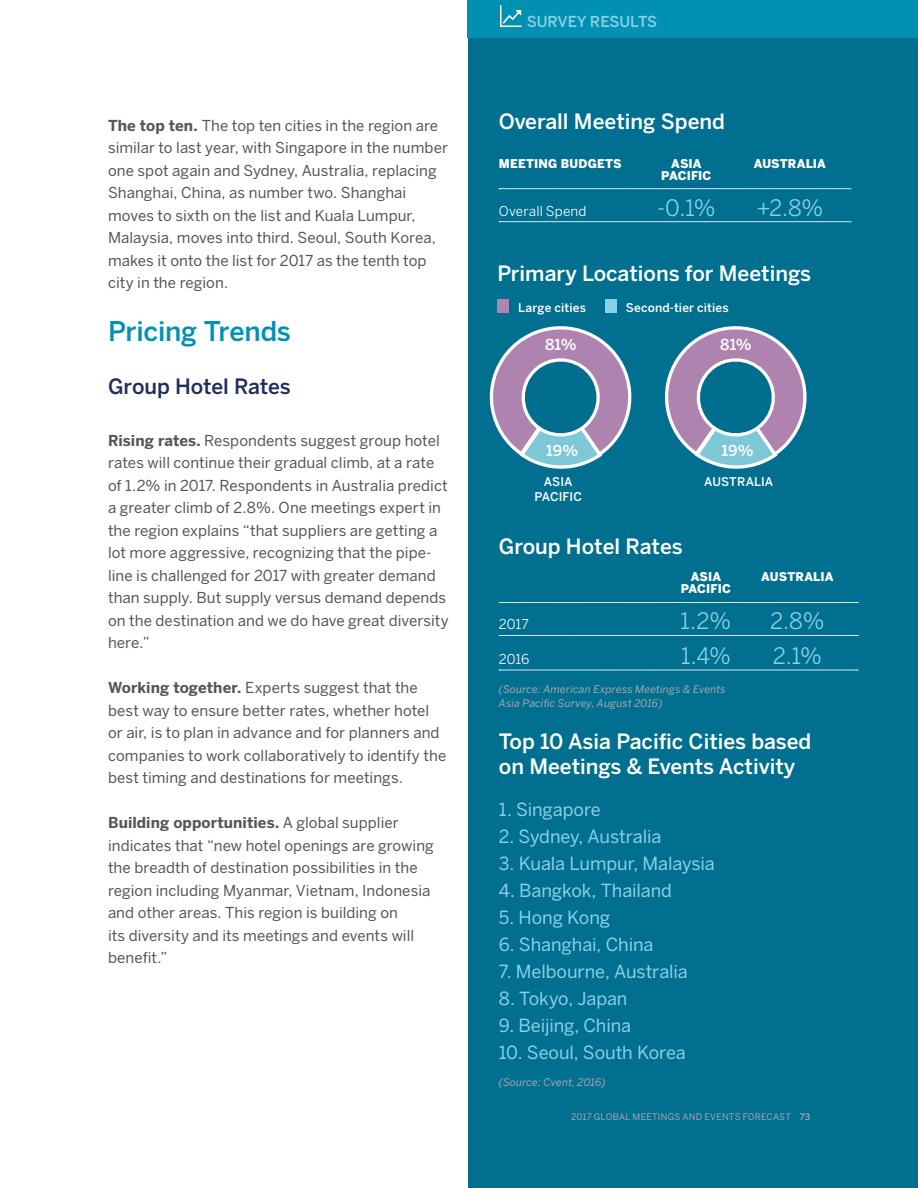
<style>
.page{position:relative;width:918px;height:1188px;background:#fff}
.page>*{position:absolute;margin:0;border:0;box-sizing:border-box;transform-origin:0 0}
.t1{font:500 27px "Benton Sans";letter-spacing:-.01em;color:#0091b2}
.t2{font:22.5px "Benton Sans";color:#8bd1e5}
.t3{font:500 21px/25.2px "Benton Sans";color:#fff}
.t4{font:500 21px "Benton Sans";letter-spacing:-.005em;color:#212e5f}
.t5{font:18px "Benton Sans";letter-spacing:-.005em;color:#8bd1e5}
.t6{font:15px/22.5px "Benton Sans";color:#55565a}
.t7{font:500 15px "Benton Sans";letter-spacing:-.015em;color:#8bd1e5}
.t8{font:500 15px "Benton Sans";letter-spacing:.01em;color:#fff}
.t9{font:13.5px "Benton Sans";letter-spacing:.01em;color:#fff}
.t10{font:900 12px "Benton Sans";letter-spacing:.005em;color:#fff}
.t11{font:500 12px/14.4px "Benton Sans";letter-spacing:.01em;color:#fff;text-align:center}
.t12{font:italic 10.5px/13.5px "Benton Sans";letter-spacing:.015em;color:#aaa8aa}
.t13{font:9px "Benton Sans";letter-spacing:.02em;color:#aaa8aa}
.s1{font-weight:700}
.s2{font-weight:500}
</style>
<div class="page">
<div style="left:468px;top:0;width:450px;height:1188px;background:#006f90"></div>
<svg style="left:499px;top:188px;width:352px;height:1px"></svg>
<svg style="left:499px;top:221px;width:352px;height:1px"></svg>
<svg style="left:499px;top:602px;width:359px;height:1px"></svg>
<svg style="left:499px;top:635px;width:359px;height:1px"></svg>
<svg style="left:499px;top:670px;width:359px;height:1px"></svg>
<div style="left:497px;top:299px;width:11px;height:13px;background:#af84b1"></div>
<div style="left:606px;top:299px;width:11px;height:13px;background:#8bd1e5"></div>
<svg style="left:489px;top:326px;width:143px;height:143px"></svg>
<svg style="left:665px;top:326px;width:142px;height:143px"></svg>
<div style="left:468px;top:0;width:450px;height:38px;background:#0091b2"></div>
<svg style="left:500px;top:5px;width:22px;height:22px"></svg>
<p class="t6" style="left:108px;top:115px;width:342px"><span class="s1">The top ten.</span> The top ten cities in the region are similar to last year, with Singapore in the number one spot again and Sydney, Australia, replacing Shanghai, China, as number two. Shanghai moves to sixth on the list and Kuala Lumpur, Malaysia, moves into third. Seoul, South Korea, makes it onto the list for 2017 as the tenth top city in the region.</p>
<h1 class="t1" style="left:108px;top:320px;width:185px">Pricing Trends</h1>
<h3 class="t4" style="left:108px;top:378px;width:184px">Group Hotel Rates</h3>
<p class="t6" style="left:108px;top:430px;width:342px"><span class="s1">Rising rates.</span> Respondents suggest group hotel rates will continue their gradual climb, at a rate of 1.2% in 2017. Respondents in Australia predict a greater climb of 2.8%. One meetings expert in the region explains “that suppliers are getting a lot more aggressive, recognizing that the pipe&shy;line is challenged for 2017 with greater demand than supply. But supply versus demand depends on the destination and we do have great diversity here.”</p>
<p class="t6" style="left:108px;top:677px;width:340px"><span class="s1">Working together.</span> Experts suggest that the best way to ensure better rates, whether hotel or air, is to plan in advance and for planners and companies to work collaboratively to identify the best timing and destinations for meetings.</p>
<p class="t6" style="left:108px;top:812px;width:327px"><span class="s1">Building opportunities.</span> A global supplier indicates that “new hotel openings are growing the breadth of destination possibilities in the region including Myanmar, Vietnam, Indonesia and other areas. This region is building on<br>its diversity and its meetings and events will benefit.”</p>
<p class="t7" style="left:527px;top:16px;width:132px">SURVEY RESULTS</p>
<h3 class="t3" style="left:499px;top:110px;width:228px">Overall Meeting Spend</h3>
<p class="t10" style="left:499px;top:159px;width:124px">MEETING BUDGETS</p>
<p class="t10" style="left:671px;top:159px;width:32px">ASIA</p>
<p class="t10" style="left:754px;top:159px;width:74px">AUSTRALIA</p>
<p class="t10" style="left:661px;top:171px;width:52px">PACIFIC</p>
<p class="t9" style="left:499px;top:205px;width:89px">Overall Spend</p>
<h2 class="t2" style="left:657px;top:198px;width:60px">-0.1%</h2>
<h2 class="t2" style="left:756px;top:198px;width:69px">+2.8%</h2>
<h3 class="t3" style="left:497px;top:262px;width:315px">Primary Locations for Meetings</h3>
<p class="t11" style="left:518px;top:301px;width:69px">Large cities</p>
<p class="t11" style="left:626px;top:301px;width:104px">Second-tier cities</p>
<p class="t8" style="left:545px;top:338px;width:33px">81%</p>
<p class="t8" style="left:720px;top:338px;width:33px">81%</p>
<p class="t8" style="left:546px;top:444px;width:34px">19%</p>
<p class="t11" style="left:534px;top:475px;width:49px">ASIA<br>PACIFIC</p>
<h3 class="t3" style="left:499px;top:535px;width:185px">Group Hotel Rates</h3>
<p class="t8" style="left:721px;top:444px;width:34px">19%</p>
<p class="t11" style="left:704px;top:475px;width:71px">AUSTRALIA</p>
<p class="t10" style="left:691px;top:572px;width:32px">ASIA</p>
<p class="t10" style="left:761px;top:572px;width:74px">AUSTRALIA</p>
<p class="t10" style="left:681px;top:584px;width:52px">PACIFIC</p>
<p class="t9" style="left:499px;top:619px;width:31px">2017</p>
<h2 class="t2" style="left:680px;top:612px;width:53px">1.2%</h2>
<h2 class="t2" style="left:770px;top:612px;width:56px">2.8%</h2>
<p class="t9" style="left:499px;top:653px;width:32px">2016</p>
<h2 class="t2" style="left:681px;top:646px;width:52px">1.4%</h2>
<h2 class="t2" style="left:773px;top:646px;width:51px">2.1%</h2>
<p class="t12" style="left:499px;top:683px;width:228px">(Source: American Express Meetings &amp; Events<br>Asia Pacific Survey, August 2016)</p>
<h3 class="t3" style="left:499px;top:730px;width:314px">Top 10 Asia Pacific Cities based on Meetings &amp; Events Activity</h3>
<p class="t5" style="left:499px;top:802px;width:103px">1. Singapore</p>
<p class="t5" style="left:499px;top:829px;width:164px">2. Sydney, Australia</p>
<p class="t5" style="left:499px;top:856px;width:217px">3. Kuala Lumpur, Malaysia</p>
<p class="t5" style="left:499px;top:883px;width:175px">4. Bangkok, Thailand</p>
<p class="t5" style="left:499px;top:910px;width:113px">5. Hong Kong</p>
<p class="t5" style="left:499px;top:937px;width:156px">6. Shanghai, China</p>
<p class="t5" style="left:499px;top:964px;width:190px">7. Melbourne, Australia</p>
<p class="t5" style="left:499px;top:991px;width:130px">8. Tokyo, Japan</p>
<p class="t5" style="left:499px;top:1018px;width:134px">9. Beijing, China</p>
<p class="t5" style="left:499px;top:1045px;width:188px">10. Seoul, South Korea</p>
<p class="t12" style="left:499px;top:1076px;width:108px">(Source: Cvent, 2016)</p>
<p class="t13" style="left:571px;top:1113px;width:241px">2017 GLOBAL MEETINGS AND EVENTS FORECAST <span class="s2">73</span></p>
</div>
